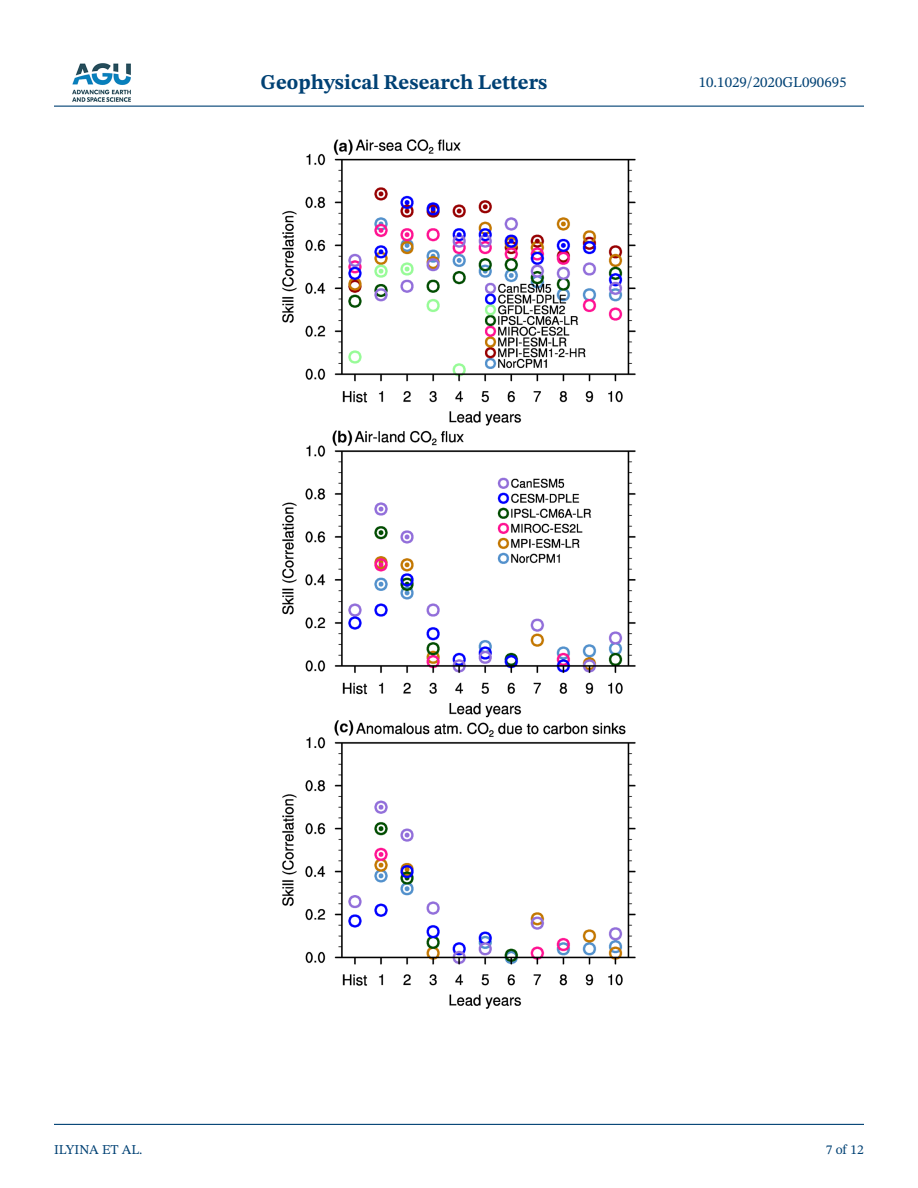
<style>
.page{position:relative;width:918px;height:1188px;background:#fff}
.page>*{position:absolute;margin:0;border:0;box-sizing:border-box;transform-origin:0 0}
.t1{font:700 21px "STIX Two Text";color:#004174}
.t2{font:15px "STIX Two Text";color:#004174}
.t3{font:13.5px "STIX Two Text";color:#004174}
</style>
<div class="page">
<hr style="left:54px;top:106px;width:810px;height:1px;background:#004174">
<hr style="left:54px;top:1124px;width:810px;height:1px;background:#004174">
<img style="left:72px;top:63px;width:59px;height:39px">
<img style="left:282px;top:139px;width:354px;height:870px">
<p class="t1" style="left:261px;top:67px;width:288px">Geophysical Research Letters</p>
<p class="t2" style="left:699px;top:72px;width:149px">10.1029/2020GL090695</p>
<p class="t3" style="left:54px;top:1140px;width:90px">ILYINA ET AL.</p>
<p class="t3" style="left:826px;top:1140px;width:40px">7 of 12</p>
</div>
